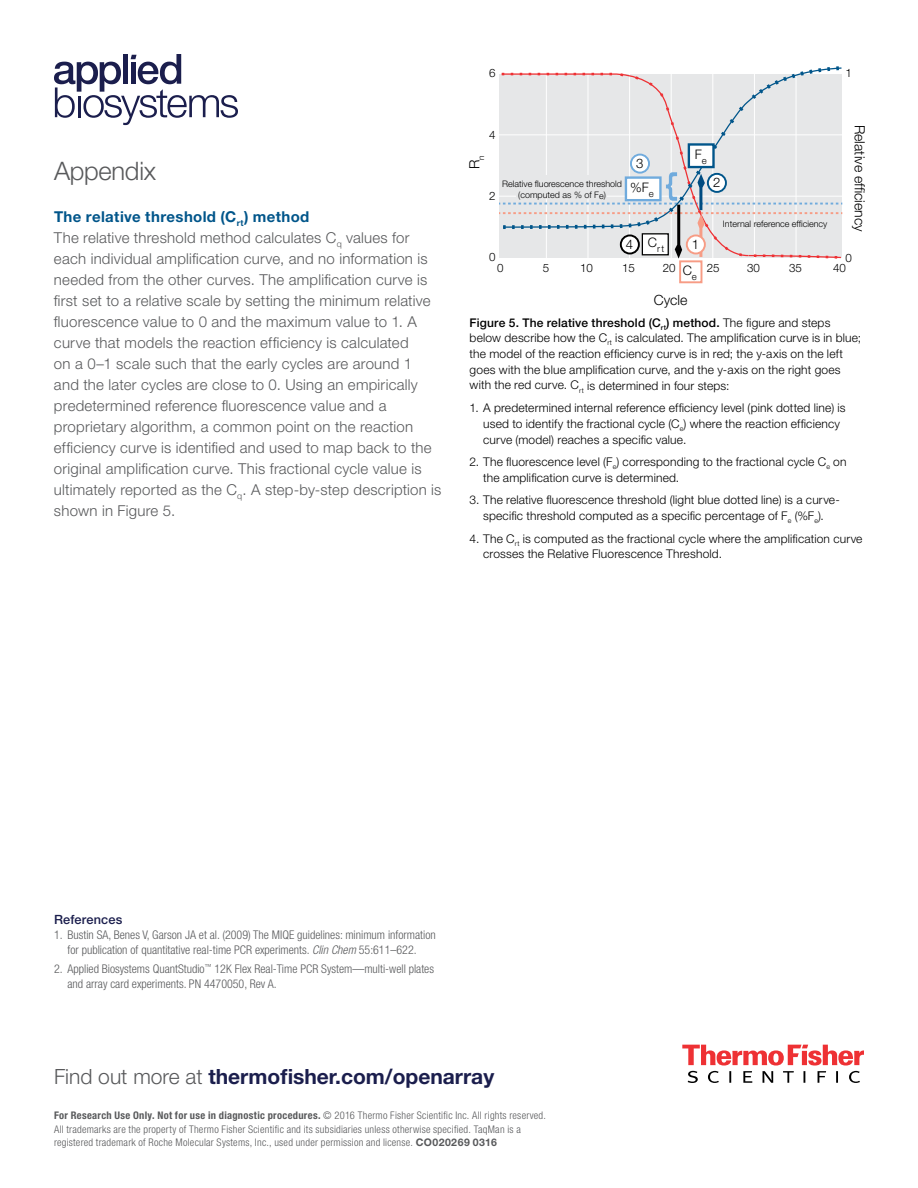
<style>
.page{position:relative;width:918px;height:1188px;background:#fff}
.page>*{position:absolute;margin:0;border:0;box-sizing:border-box;transform-origin:0 0}
.t1{font:300 25.5px "Helvetica Neue LT Std";letter-spacing:-.01em;color:#58595b}
.t2{font:700 21px "Helvetica Neue LT Std";color:#1b1e4d}
.t3{font:300 15px/21px "Helvetica Neue LT Std";letter-spacing:.015em;color:#58595b}
.t4{font:300 14.1px "Helvetica Neue LT Std";color:#010101}
.t5{font:300 13.2px/24.3px "Helvetica Neue LT Std";color:#010101;text-align:center}
.t6{font:500 12.75px "Helvetica Neue LT Std";letter-spacing:.015em;color:#1b1e4d}
.t7{font:300 12px/15.8px "Helvetica Neue LT Std";letter-spacing:.015em;color:#000}
.t8{font:300 condensed 12px/15px "Helvetica Neue LT Std";color:#58595b;text-align:center}
.t9{font:300 11.55px "Helvetica Neue LT Std";color:#010101}
.t10{font:300 condensed 10.5px/13.5px "Helvetica Neue LT Std";letter-spacing:.025em;color:#58595b}
.t11{font:300 9px/10.8px "Helvetica Neue LT Std";color:#010101;text-align:center}
.s1{font-weight:700;color:#00558a}
.s2{font-weight:500}
.s3{font-style:italic}
.s4{font-weight:300;color:#58595b}
.s5{font-weight:700}
.s6{font-weight:700;font-stretch:normal}
</style>
<div class="page">
<svg style="left:682px;top:1045px;width:182px;height:38px"></svg>
<svg style="left:499px;top:66px;width:344px;height:193px;background:#e2e2e4"></svg>
<div style="left:642px;top:234px;width:26px;height:21px;background:#fff"></div>
<div style="left:642px;top:233px;width:27px;height:22px;border:1px solid #000"></div>
<div style="left:679px;top:260px;width:23px;height:23px;border:2px solid #f79c85"></div>
<div style="left:689px;top:144px;width:25px;height:23px;background:#fff"></div>
<div style="left:688px;top:143px;width:27px;height:25px;border:2px solid #00558a"></div>
<div style="left:708px;top:174px;width:18px;height:18px;background:#fff;border-radius:50%"></div>
<div style="left:707px;top:173px;width:20px;height:20px;border:2px solid #00558a;border-radius:50%"></div>
<div style="left:631px;top:155px;width:18px;height:18px;background:#fff;border-radius:50%"></div>
<div style="left:630px;top:154px;width:20px;height:20px;border:2px solid #70abdd;border-radius:50%"></div>
<div style="left:626px;top:178px;width:34px;height:22px;background:#fff"></div>
<div style="left:625px;top:176px;width:37px;height:25px;border:2px solid #70abdd"></div>
<div style="left:621px;top:235px;width:18px;height:19px;background:#fff;border-radius:50%"></div>
<div style="left:620px;top:234px;width:20px;height:20px;border:2px solid #000;border-radius:50%"></div>
<div style="left:516px;top:175px;width:91px;height:24px;background:#e6e7e8"></div>
<div style="left:687px;top:235px;width:18px;height:19px;background:#fff;border-radius:50%"></div>
<div style="left:686px;top:234px;width:20px;height:20px;border:2px solid #f79c85;border-radius:50%"></div>
<svg style="left:54px;top:54px;width:184px;height:71px"></svg>
<h1 class="t1" style="left:54px;top:156px;width:104px">Appendix</h1>
<p class="t3" style="left:54px;top:206px;width:389px"><span class="s1">The relative threshold (C</span><sub>rt</sub><span class="s1">) method<br></span>The relative threshold method calculates C<sub>q</sub> values for each individual amplification curve, and no information is needed from the other curves. The amplification curve is first set to a relative scale by setting the minimum relative fluorescence value to 0 and the maximum value to 1. A curve that models the reaction efficiency is calculated<br>on a 0–1 scale such that the early cycles are around 1<br>and the later cycles are close to 0. Using an empirically predetermined reference fluorescence value and a proprietary algorithm, a common point on the reaction efficiency curve is identified and used to map back to the original amplification curve. This fractional cycle value is ultimately reported as the C<sub>q</sub>. A step-by-step description is shown in Figure 5.</p>
<p class="t9" style="left:489px;top:66px;width:8px">6</p>
<p class="t9" style="left:845px;top:66px;width:8px">1</p>
<p class="t4" style="left:869px;top:125px;width:108px;rotate:90deg">Relative efficiency</p>
<p class="t9" style="left:489px;top:128px;width:8px">4</p>
<p class="t5" style="left:695px;top:142px;width:14px">F<sub>e</sub></p>
<p class="t4" style="left:466px;top:169px;width:15px;rotate:-90deg">R<sub>n</sub></p>
<p class="t5" style="left:630px;top:151px;width:25px">3 %F<sub>e</sub></p>
<p class="t5" style="left:626px;top:230px;width:40px">4 C<sub>rt</sub></p>
<p class="t5" style="left:692px;top:231px;width:9px">1</p>
<p class="t5" style="left:713px;top:170px;width:9px">2</p>
<p class="t11" style="left:502px;top:178px;width:121px">Relative fluorescence threshold (computed as % of Fe)</p>
<p class="t9" style="left:489px;top:189px;width:8px">2</p>
<p class="t11" style="left:723px;top:218px;width:106px">Internal reference efficiency</p>
<p class="t9" style="left:489px;top:250px;width:8px">0</p>
<p class="t9" style="left:845px;top:251px;width:8px">0</p>
<p class="t9" style="left:497px;top:261px;width:8px">0</p>
<p class="t9" style="left:543px;top:261px;width:8px">5</p>
<p class="t9" style="left:580px;top:261px;width:14px">10</p>
<p class="t9" style="left:622px;top:261px;width:14px">15</p>
<p class="t9" style="left:663px;top:261px;width:14px">20</p>
<p class="t9" style="left:747px;top:261px;width:14px">30</p>
<p class="t9" style="left:789px;top:261px;width:14px">35</p>
<p class="t9" style="left:833px;top:261px;width:14px">40</p>
<p class="t9" style="left:707px;top:261px;width:14px">25</p>
<p class="t5" style="left:683px;top:257px;width:16px">C<sub>e</sub></p>
<p class="t4" style="left:654px;top:291px;width:35px">Cycle</p>
<p class="t7" style="left:470px;top:314px;width:393px"><span class="s2">Figure 5. The relative threshold (C</span><sub>rt</sub><span class="s2">) method.</span> The figure and steps below describe how the C<sub>rt</sub> is calculated. The amplification curve is in blue; the model of the reaction efficiency curve is in red; the y-axis on the left goes with the blue amplification curve, and the y-axis on the right goes with the red curve. C<sub>rt</sub> is determined in four steps:</p>
<p class="t7" style="left:483px;top:400px;width:364px;text-indent:-13px">1. A predetermined internal reference efficiency level (pink dotted line) is used to identify the fractional cycle (C<sub>e</sub>) where the reaction efficiency curve (model) reaches a specific value.</p>
<p class="t7" style="left:483px;top:454px;width:365px;text-indent:-14px">2. The fluorescence level (F<sub>e</sub>) corresponding to the fractional cycle C<sub>e</sub> on the amplification curve is determined.</p>
<p class="t7" style="left:470px;top:492px;width:372px;text-align:center">3. The relative fluorescence threshold (light blue dotted line) is a curve&shy;specific threshold computed as a specific percentage of F<sub>e</sub> (%F<sub>e</sub>).</p>
<p class="t7" style="left:483px;top:530px;width:381px;text-indent:-14px">4. The C<sub>rt</sub> is computed as the fractional cycle where the amplification curve crosses the Relative Fluorescence Threshold.</p>
<p class="t6" style="left:54px;top:912px;width:70px">References</p>
<p class="t8" style="left:54px;top:927px;width:383px">1. Bustin SA, Benes V, Garson JA et al. (2009) The MIQE guidelines: minimum information for publication of quantitative real-time PCR experiments. <span class="s3">Clin Chem</span> 55:611–622.</p>
<p class="t8" style="left:67px;top:961px;width:368px;text-align:left;text-indent:-13px">2. Applied Biosystems QuantStudio<sup>™</sup> 12K Flex Real-Time PCR System—multi-well plates and array card experiments. PN 4470050, Rev A.</p>
<h2 class="t2" style="left:54px;top:1063px;width:442px"><span class="s4">Find out more at</span> thermofisher.com/openarray</h2>
<p class="t10" style="left:54px;top:1108px;width:494px"><span class="s5">For Research Use Only. Not for use in diagnostic procedures.</span> © 2016 Thermo Fisher Scientific Inc. All rights reserved.<br>All trademarks are the property of Thermo Fisher Scientific and its subsidiaries unless otherwise specified. TaqMan is a registered trademark of Roche Molecular Systems, Inc., used under permission and license. <span class="s6">CO020269 0316</span></p>
</div>
